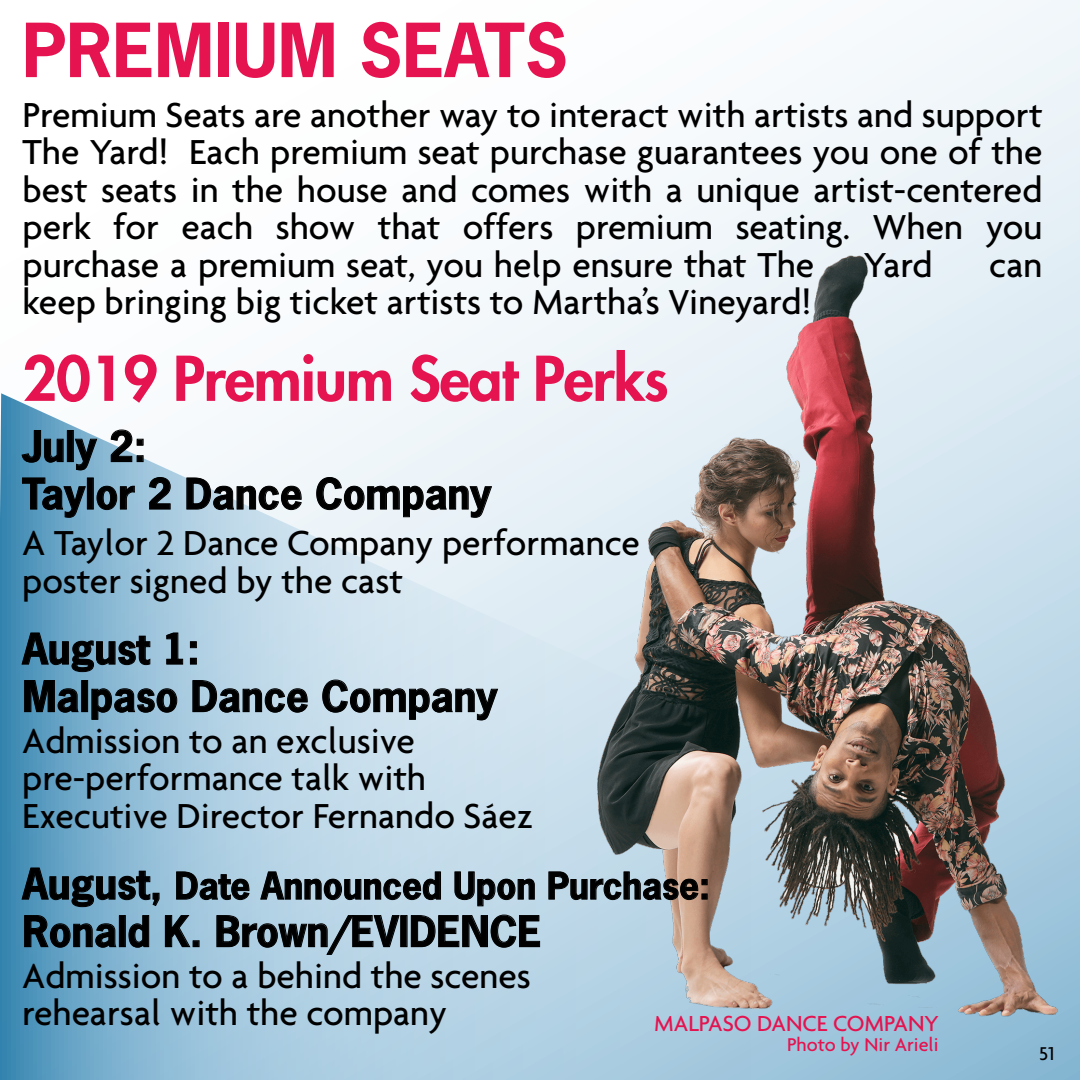
<style>
.page{position:relative;width:1080px;height:1080px;background:#fbfdfe}
.page>*{position:absolute;margin:0;border:0;box-sizing:border-box;transform-origin:0 0}
.t1{font:700 70px "News Gothic Std";color:#e5134f}
.t2{font:800 60px "Futura Std";letter-spacing:-.02em;color:#e5134f}
.t3{font:700 40px/47.5px "News Gothic Std";color:#000}
.t4{font:500 37.5px/37.5px "Agenda";color:#000}
.t5{font:700 35px "News Gothic Std";color:#000}
.t6{font:500 23.5px "Agenda";color:#e5134f}
.t7{font:500 20px "Agenda";color:#e5134f}
.t8{font:500 20px "Agenda";color:#000}
.s1{font-size:40px}
</style>
<div class="page">
<svg style="left:0;top:393px;width:516px;height:687px;background:#adcee1"></svg>
<img style="left:516px;top:126px;width:564px;height:954px">
<svg style="left:22px;top:430px;width:42px;height:33px"></svg>
<div style="left:67px;top:430px;width:7px;height:32px;border:1px solid #000"></div>
<svg style="left:75px;top:439px;width:22px;height:31px"></svg>
<svg style="left:111px;top:430px;width:32px;height:32px"></svg>
<svg style="left:22px;top:477px;width:64px;height:41px;background:#558ba9"></svg>
<div style="left:87px;top:478px;width:7px;height:31px;border:1px solid #000"></div>
<svg style="left:97px;top:486px;width:38px;height:24px"></svg>
<svg style="left:149px;top:477px;width:22px;height:33px"></svg>
<svg style="left:186px;top:477px;width:116px;height:33px"></svg>
<svg style="left:316px;top:477px;width:176px;height:41px"></svg>
<svg style="left:22px;top:632px;width:128px;height:40px;background:#6593ad"></svg>
<svg style="left:166px;top:633px;width:17px;height:32px"></svg>
<div style="left:190px;top:658px;width:7px;height:6px;border:1px solid #000"></div>
<div style="left:190px;top:642px;width:7px;height:6px;border:1px solid #000"></div>
<svg style="left:24px;top:680px;width:55px;height:33px;background:#4c7e9a"></svg>
<div style="left:81px;top:680px;width:7px;height:32px;border:1px solid #000"></div>
<svg style="left:91px;top:688px;width:86px;height:32px;background:#799db2"></svg>
<svg style="left:192px;top:680px;width:116px;height:33px;background:#9cb3c1"></svg>
<svg style="left:322px;top:680px;width:176px;height:40px;background:#b4c4cf"></svg>
<svg style="left:22px;top:867px;width:138px;height:40px;background:#6392ae"></svg>
<svg style="left:176px;top:871px;width:74px;height:29px;background:#86a2b3"></svg>
<svg style="left:260px;top:871px;width:181px;height:29px;background:#9ab0be"></svg>
<svg style="left:455px;top:871px;width:80px;height:35px;background:#a3b8c5"></svg>
<svg style="left:548px;top:871px;width:159px;height:29px;background:#9da5a9"></svg>
<svg style="left:24px;top:915px;width:92px;height:33px;background:#5688a4"></svg>
<div style="left:119px;top:915px;width:7px;height:32px;border:1px solid #000"></div>
<svg style="left:129px;top:915px;width:20px;height:33px"></svg>
<svg style="left:165px;top:915px;width:34px;height:32px"></svg>
<svg style="left:216px;top:915px;width:184px;height:40px;background:#9bb5c5"></svg>
<svg style="left:411px;top:915px;width:129px;height:33px;background:#9ab0bd"></svg>
<h1 class="t1" style="left:22px;top:4px;width:547px">PREMIUM SEATS</h1>
<p class="t4" style="left:23px;top:95px;width:1022px;text-align:justify">Premium Seats are another way to interact with artists and support The Yard! Each premium seat purchase guarantees you one of the best seats in the house and comes with a unique artist-centered perk for each show that offers premium seating. When you purchase a premium seat, you help ensure that The</p>
<p class="t4" style="left:864px;top:245px;width:70px">Yard</p>
<p class="t4" style="left:989px;top:245px;width:55px">can</p>
<p class="t4" style="left:23px;top:282px;width:791px">keep bringing big ticket artists to Martha’s Vineyard!</p>
<h2 class="t2" style="left:22px;top:341px;width:648px">2019 Premium Seat Perks</h2>
<p class="t3" style="left:22px;top:422px;width:471px">July 2:<br>Taylor 2 Dance Company</p>
<p class="t4" style="left:22px;top:523px;width:619px">A Taylor 2 Dance Company performance poster signed by the cast</p>
<p class="t3" style="left:22px;top:625px;width:476px">August 1:<br>Malpaso Dance Company</p>
<p class="t4" style="left:22px;top:721px;width:512px">Admission to an exclusive pre-performance talk with<br>Executive Director Fernando Sáez</p>
<p class="t5" style="left:22px;top:863px;width:689px"><span class="s1">August,</span> Date Announced Upon Purchase:</p>
<p class="t3" style="left:22px;top:907px;width:520px">Ronald K. Brown/EVIDENCE</p>
<p class="t4" style="left:22px;top:956px;width:510px">Admission to a behind the scenes rehearsal with the company</p>
<p class="t6" style="left:654px;top:1009px;width:286px">MALPASO DANCE COMPANY</p>
<p class="t7" style="left:787px;top:1032px;width:153px">Photo by Nir Arieli</p>
<p class="t8" style="left:1039px;top:1042px;width:17px">51</p>
</div>
